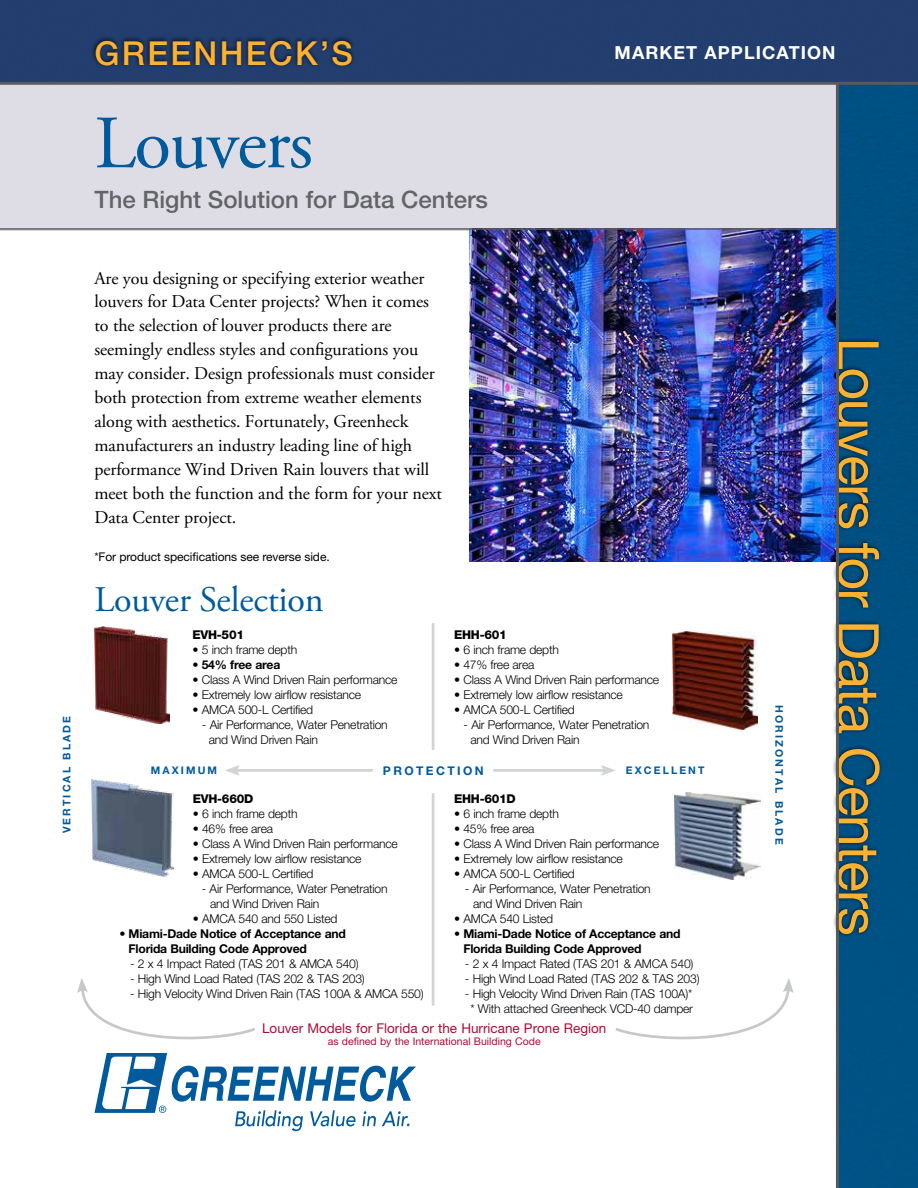
<style>
.page{position:relative;width:918px;height:1188px;background:#fff}
.page>*{position:absolute;margin:0;border:0;box-sizing:border-box;transform-origin:0 0}
.t1{font:75px "Adobe Garamond Pro";letter-spacing:-.02em;color:#005a9c}
.t2{font:57px "Helvetica Neue LT Std";letter-spacing:-.03em;color:#fcb131}
.t3{font:36px "Adobe Garamond Pro";letter-spacing:-.005em;color:#005a9c}
.t4{font:500 33px "Helvetica Neue LT Std";letter-spacing:.07em;color:#fcb131}
.t5{font:500 24px "Helvetica Neue LT Std";color:#636466}
.t6{font:18px/24px "Adobe Garamond Pro";letter-spacing:-.005em;color:#000}
.t7{font:700 18px "Helvetica Neue LT Std";letter-spacing:.06em;color:#fff}
.t8{font:13.5px "Helvetica Neue LT Std";color:#aa0e37}
.t9{font:300 12.15px/15px "Helvetica Neue LT Std";letter-spacing:-.02em;color:#000}
.t10{font:700 12.15px/15px "Helvetica Neue LT Std";letter-spacing:-.02em;color:#000}
.t11{font:800 12.15px "Helvetica Neue LT Std";letter-spacing:-.02em;color:#000}
.t12{font:12px "Helvetica Neue LT Std";letter-spacing:-.005em;color:#000}
.t13{font:700 12px "Helvetica Neue LT Std";letter-spacing:.2em;color:#005a9c}
.t14{font:700 10.5px "Helvetica Neue LT Std";letter-spacing:.2em;color:#005a9c}
.t15{font:10.5px "Helvetica Neue LT Std";color:#aa0e37}
.s1{font-weight:300}
</style>
<div class="page">
<img style="left:0;top:0;width:918px;height:1188px">
<div style="left:91px;top:35px;width:265px;height:34px;background:#000;opacity:.75"></div>
<svg style="left:94px;top:1053px;width:322px;height:78px"></svg>
<div style="left:832px;top:337px;width:51px;height:601px;background:#000;opacity:.75"></div>
<img style="left:470px;top:230px;width:366px;height:331px">
<img style="left:95px;top:627px;width:75px;height:97px">
<img style="left:92px;top:779px;width:82px;height:98px">
<img style="left:675px;top:793px;width:85px;height:86px">
<img style="left:673px;top:631px;width:84px;height:98px">
<hr style="left:432px;top:623px;width:2px;height:383px;background:#d1d3d4">
<hr style="left:235px;top:769px;width:371px;height:3px;background:#d1d3d4">
<svg style="left:225px;top:765px;width:15px;height:11px"></svg>
<svg style="left:601px;top:765px;width:15px;height:11px"></svg>
<div style="left:373px;top:750px;width:120px;height:43px;background:#fff;border-radius:50%"></div>
<svg style="left:77px;top:978px;width:181px;height:69px"></svg>
<svg style="left:612px;top:978px;width:182px;height:69px"></svg>
<hr style="left:836px;top:82px;width:3px;height:1106px;background:#58595b">
<hr style="left:0;top:82px;width:918px;height:3px;background:#58595b">
<hr style="left:0;top:228px;width:837px;height:2px;background:#58595b">
<h3 class="t4" style="left:94px;top:34px;width:260px">GREENHECK’S</h3>
<h1 class="t1" style="left:94px;top:98px;width:220px">Louvers</h1>
<h3 class="t5" style="left:94px;top:185px;width:395px">The Right Solution for Data Centers</h3>
<h3 class="t7" style="left:615px;top:41px;width:222px">MARKET APPLICATION</h3>
<p class="t6" style="left:94px;top:266px;width:349px">Are you designing or specifying exterior weather louvers for Data Center projects? When it comes to the selection of louver products there are seemingly endless styles and configurations you may consider. Design professionals must consider both protection from extreme weather elements along with aesthetics. Fortunately, Greenheck manufacturers an industry leading line of high performance Wind Driven Rain louvers that will meet both the function and the form for your next Data Center project.</p>
<p class="t12" style="left:94px;top:550px;width:237px">*For product specifications see reverse side.</p>
<h3 class="t3" style="left:94px;top:578px;width:231px">Louver Selection</h3>
<p class="t11" style="left:192px;top:628px;width:53px">EVH-501</p>
<p class="t9" style="left:192px;top:642px;width:106px">• 5 inch frame depth</p>
<p class="t10" style="left:192px;top:657px;width:89px">• 54% free area</p>
<p class="t9" style="left:192px;top:672px;width:207px">• Class A Wind Driven Rain performance</p>
<p class="t9" style="left:192px;top:687px;width:170px">• Extremely low airflow resistance</p>
<p class="t9" style="left:192px;top:702px;width:122px">• AMCA 500-L Certified</p>
<p class="t9" style="left:209px;top:717px;width:180px;text-indent:-7px">- Air Performance, Water Penetration and Wind Driven Rain</p>
<p class="t11" style="left:454px;top:628px;width:54px">EHH-601</p>
<p class="t9" style="left:454px;top:642px;width:106px">• 6 inch frame depth</p>
<p class="t9" style="left:454px;top:657px;width:82px">• 47% free area</p>
<p class="t9" style="left:454px;top:672px;width:207px">• Class A Wind Driven Rain performance</p>
<p class="t9" style="left:454px;top:687px;width:170px">• Extremely low airflow resistance</p>
<p class="t9" style="left:454px;top:702px;width:122px">• AMCA 500-L Certified</p>
<p class="t9" style="left:470px;top:717px;width:180px;text-indent:-7px">- Air Performance, Water Penetration and Wind Driven Rain</p>
<p class="t14" style="left:60px;top:833px;width:119px;rotate:-90deg">VERTICAL BLADE</p>
<p class="t14" style="left:786px;top:705px;width:141px;rotate:90deg">HORIZONTAL BLADE</p>
<p class="t14" style="left:151px;top:763px;width:68px">MAXIMUM</p>
<p class="t13" style="left:383px;top:763px;width:102px">PROTECTION</p>
<p class="t14" style="left:626px;top:763px;width:80px">EXCELLENT</p>
<p class="t11" style="left:193px;top:791px;width:62px">EVH-660D</p>
<p class="t9" style="left:193px;top:806px;width:106px">• 6 inch frame depth</p>
<p class="t9" style="left:193px;top:821px;width:82px">• 46% free area</p>
<p class="t9" style="left:193px;top:836px;width:207px">• Class A Wind Driven Rain performance</p>
<p class="t9" style="left:193px;top:851px;width:170px">• Extremely low airflow resistance</p>
<p class="t9" style="left:193px;top:866px;width:122px">• AMCA 500-L Certified</p>
<p class="t9" style="left:210px;top:881px;width:179px;text-indent:-8px">- Air Performance, Water Penetration and Wind Driven Rain</p>
<p class="t9" style="left:193px;top:911px;width:146px">• AMCA 540 and 550 Listed</p>
<p class="t10" style="left:129px;top:926px;width:219px;text-indent:-9px"><span class="s1">•</span> Miami-Dade Notice of Acceptance and<br>Florida Building Code Approved</p>
<p class="t9" style="left:130px;top:956px;width:230px">- 2 x 4 Impact Rated (TAS 201 &amp; AMCA 540)</p>
<p class="t9" style="left:130px;top:971px;width:236px">- High Wind Load Rated (TAS 202 &amp; TAS 203)</p>
<p class="t9" style="left:130px;top:986px;width:295px">- High Velocity Wind Driven Rain (TAS 100A &amp; AMCA 550)</p>
<p class="t11" style="left:454px;top:791px;width:63px">EHH-601D</p>
<p class="t9" style="left:454px;top:806px;width:106px">• 6 inch frame depth</p>
<p class="t9" style="left:454px;top:821px;width:82px">• 45% free area</p>
<p class="t9" style="left:454px;top:836px;width:207px">• Class A Wind Driven Rain performance</p>
<p class="t9" style="left:454px;top:851px;width:170px">• Extremely low airflow resistance</p>
<p class="t9" style="left:454px;top:866px;width:122px">• AMCA 500-L Certified</p>
<p class="t9" style="left:473px;top:881px;width:179px;text-indent:-8px">- Air Performance, Water Penetration and Wind Driven Rain</p>
<p class="t9" style="left:454px;top:911px;width:101px">• AMCA 540 Listed</p>
<p class="t10" style="left:463px;top:926px;width:219px;text-indent:-9px"><span class="s1">•</span> Miami-Dade Notice of Acceptance and<br>Florida Building Code Approved</p>
<p class="t9" style="left:465px;top:956px;width:230px">- 2 x 4 Impact Rated (TAS 201 &amp; AMCA 540)</p>
<p class="t9" style="left:465px;top:971px;width:236px">- High Wind Load Rated (TAS 202 &amp; TAS 203)</p>
<p class="t9" style="left:465px;top:986px;width:230px;text-align:center">- High Velocity Wind Driven Rain (TAS 100A)* * With attached Greenheck VCD-40 damper</p>
<p class="t8" style="left:262px;top:1020px;width:346px">Louver Models for Florida or the Hurricane Prone Region</p>
<p class="t15" style="left:328px;top:1036px;width:214px">as defined by the International Building Code</p>
<h2 class="t2" style="left:892px;top:338px;width:600px;rotate:90deg">Louvers for Data Centers</h2>
</div>
